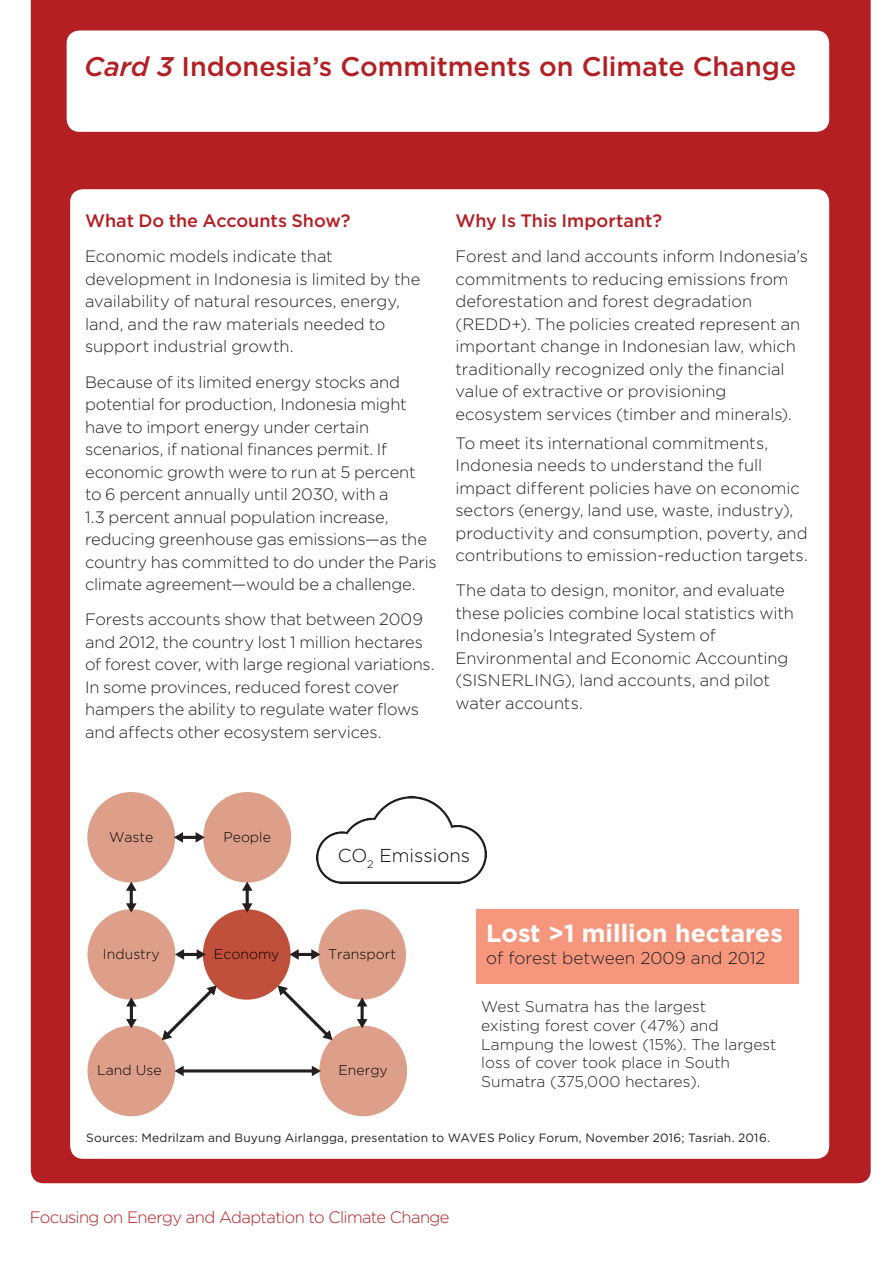
<style>
.page{position:relative;width:893px;height:1263px;background:#fff}
.page>*{position:absolute;margin:0;border:0;box-sizing:border-box;transform-origin:0 0}
.WAVES-H2{font:500 27px "Gotham";color:#b31f23}
.t1{font:700 24.9px "Gotham";color:#fff}
.t2{font:300 18.6px "Gotham";color:#050504}
.WAVES-Body-11pt{font:500 18px "Gotham";color:#b31f23}
.t3{font:300 17.1px "Gotham";color:#231f20}
.WAVES-Body-11pt-2{font:300 16.5px/22.5px "Gotham";letter-spacing:-.005em;color:#231f20}
.WAVES-Bulleted-List1{font:300 16.5px/22.5px "Gotham";color:#231f20}
.WAVES-Folio2{font:300 16.5px "Gotham";letter-spacing:-.035em;color:#b31f23}
.t4{font:300 15.6px/18.6px "Gotham";color:#231f20}
.t5{font:300 13.95px "Gotham";color:#050504}
.t6{font:12px "Gotham";letter-spacing:.015em;color:#231f20}
.s1{font-style:italic}
</style>
<div class="page">
<div style="left:31px;top:0;width:840px;height:1183px;background:#b31f23"></div>
<div style="left:67px;top:31px;width:762px;height:101px;background:#fff;border-radius:13px"></div>
<div style="left:70px;top:189px;width:759px;height:970px;background:#fff;border-radius:13px"></div>
<div style="left:87px;top:909px;width:88px;height:91px;background:#dd9f89;border-radius:50%"></div>
<div style="left:87px;top:792px;width:88px;height:90px;background:#dd9f89;border-radius:50%"></div>
<div style="left:203px;top:792px;width:88px;height:90px;background:#dd9f89;border-radius:50%"></div>
<div style="left:318px;top:909px;width:88px;height:91px;background:#dd9f89;border-radius:50%"></div>
<div style="left:319px;top:1026px;width:88px;height:90px;background:#dd9f89;border-radius:50%"></div>
<div style="left:203px;top:909px;width:88px;height:91px;background:#c0503c;border-radius:50%"></div>
<div style="left:87px;top:1026px;width:88px;height:90px;background:#dd9f89;border-radius:50%"></div>
<hr style="left:181px;top:836px;width:16px;height:3px;background:#231f20">
<svg style="left:174px;top:832px;width:9px;height:11px"></svg>
<svg style="left:196px;top:832px;width:9px;height:11px"></svg>
<hr style="left:183px;top:953px;width:15px;height:3px;background:#231f20">
<svg style="left:175px;top:949px;width:9px;height:11px"></svg>
<svg style="left:197px;top:949px;width:9px;height:11px"></svg>
<svg style="left:162px;top:985px;width:55px;height:55px"></svg>
<svg style="left:278px;top:985px;width:54px;height:55px"></svg>
<hr style="left:182px;top:1069px;width:131px;height:3px;background:#231f20">
<svg style="left:174px;top:1066px;width:10px;height:10px"></svg>
<svg style="left:312px;top:1066px;width:9px;height:10px"></svg>
<hr style="left:297px;top:953px;width:16px;height:3px;background:#231f20">
<svg style="left:290px;top:949px;width:9px;height:11px"></svg>
<svg style="left:311px;top:949px;width:9px;height:11px"></svg>
<hr style="left:130px;top:889px;width:3px;height:16px;background:#231f20">
<svg style="left:126px;top:903px;width:11px;height:9px"></svg>
<svg style="left:126px;top:882px;width:11px;height:9px"></svg>
<hr style="left:130px;top:1005px;width:3px;height:16px;background:#231f20">
<svg style="left:126px;top:1019px;width:11px;height:9px"></svg>
<svg style="left:126px;top:997px;width:11px;height:9px"></svg>
<hr style="left:361px;top:1005px;width:3px;height:16px;background:#231f20">
<svg style="left:357px;top:1019px;width:10px;height:9px"></svg>
<svg style="left:357px;top:997px;width:10px;height:9px"></svg>
<hr style="left:246px;top:889px;width:3px;height:16px;background:#231f20">
<svg style="left:242px;top:903px;width:11px;height:9px"></svg>
<svg style="left:242px;top:882px;width:10px;height:9px"></svg>
<img style="left:316px;top:797px;width:170px;height:86px">
<div style="left:476px;top:909px;width:323px;height:75px;background:#f5967d"></div>
<p class="WAVES-H2" style="left:84px;top:49px;width:714px"><span class="s1">Card 3</span> Indonesia’s Commitments on Climate Change</p>
<p class="WAVES-Body-11pt" style="left:85px;top:209px;width:267px">What Do the Accounts Show?</p>
<p class="WAVES-Body-11pt-2" style="left:85px;top:245px;width:337px">Economic models indicate that development in Indonesia is limited by the availability of natural resources, energy, land, and the raw materials needed to support industrial growth.</p>
<p class="WAVES-Body-11pt-2" style="left:85px;top:370px;width:353px">Because of its limited energy stocks and potential for production, Indonesia might have to import energy under certain scenarios, if national finances permit. If economic growth were to run at 5 percent<br>to 6 percent annually until 2030, with a<br>1.3 percent annual population increase, reducing greenhouse gas emissions—as the country has committed to do under the Paris climate agreement—would be a challenge.</p>
<p class="WAVES-Body-11pt-2" style="left:85px;top:608px;width:351px">Forests accounts show that between 2009 and 2012, the country lost 1 million hectares of forest cover, with large regional variations.<br>In some provinces, reduced forest cover hampers the ability to regulate water flows and affects other ecosystem services.</p>
<p class="WAVES-Body-11pt" style="left:455px;top:209px;width:208px">Why Is This Important?</p>
<p class="WAVES-Body-11pt-2" style="left:455px;top:245px;width:354px">Forest and land accounts inform Indonesia’s commitments to reducing emissions from deforestation and forest degradation (REDD+). The policies created represent an important change in Indonesian law, which traditionally recognized only the financial value of extractive or provisioning ecosystem services (timber and minerals).</p>
<p class="WAVES-Bulleted-List1" style="left:455px;top:431px;width:354px">To meet its international commitments, Indonesia needs to understand the full impact different policies have on economic sectors (energy, land use, waste, industry), productivity and consumption, poverty, and contributions to emission-reduction targets.</p>
<p class="WAVES-Body-11pt-2" style="left:455px;top:579px;width:340px">The data to design, monitor, and evaluate these policies combine local statistics with Indonesia’s Integrated System of Environmental and Economic Accounting (SISNERLING), land accounts, and pilot water accounts.</p>
<p class="t5" style="left:109px;top:828px;width:46px">Waste</p>
<p class="t5" style="left:223px;top:828px;width:49px">People</p>
<p class="t5" style="left:103px;top:945px;width:58px">Industry</p>
<p class="t5" style="left:97px;top:1061px;width:66px">Land Use</p>
<p class="t5" style="left:214px;top:945px;width:67px">Economy</p>
<p class="t2" style="left:338px;top:844px;width:134px">CO<sub>2</sub> Emissions</p>
<p class="t1" style="left:486px;top:917px;width:298px">Lost &gt;1 million hectares</p>
<p class="t5" style="left:328px;top:945px;width:69px">Transport</p>
<p class="t3" style="left:486px;top:947px;width:281px">of forest between 2009 and 2012</p>
<p class="t5" style="left:339px;top:1061px;width:51px">Energy</p>
<p class="t4" style="left:481px;top:997px;width:297px">West Sumatra has the largest<br>existing forest cover (47%) and<br>Lampung the lowest (15%). The largest loss of cover took place in South<br>Sumatra (375,000 hectares).</p>
<p class="t6" style="left:86px;top:1130px;width:686px">Sources: Medrilzam and Buyung Airlangga, presentation to WAVES Policy Forum, November 2016; Tasriah. 2016.</p>
<p class="WAVES-Folio2" style="left:30px;top:1207px;width:421px">Focusing on Energy and Adaptation to Climate Change</p>
</div>
